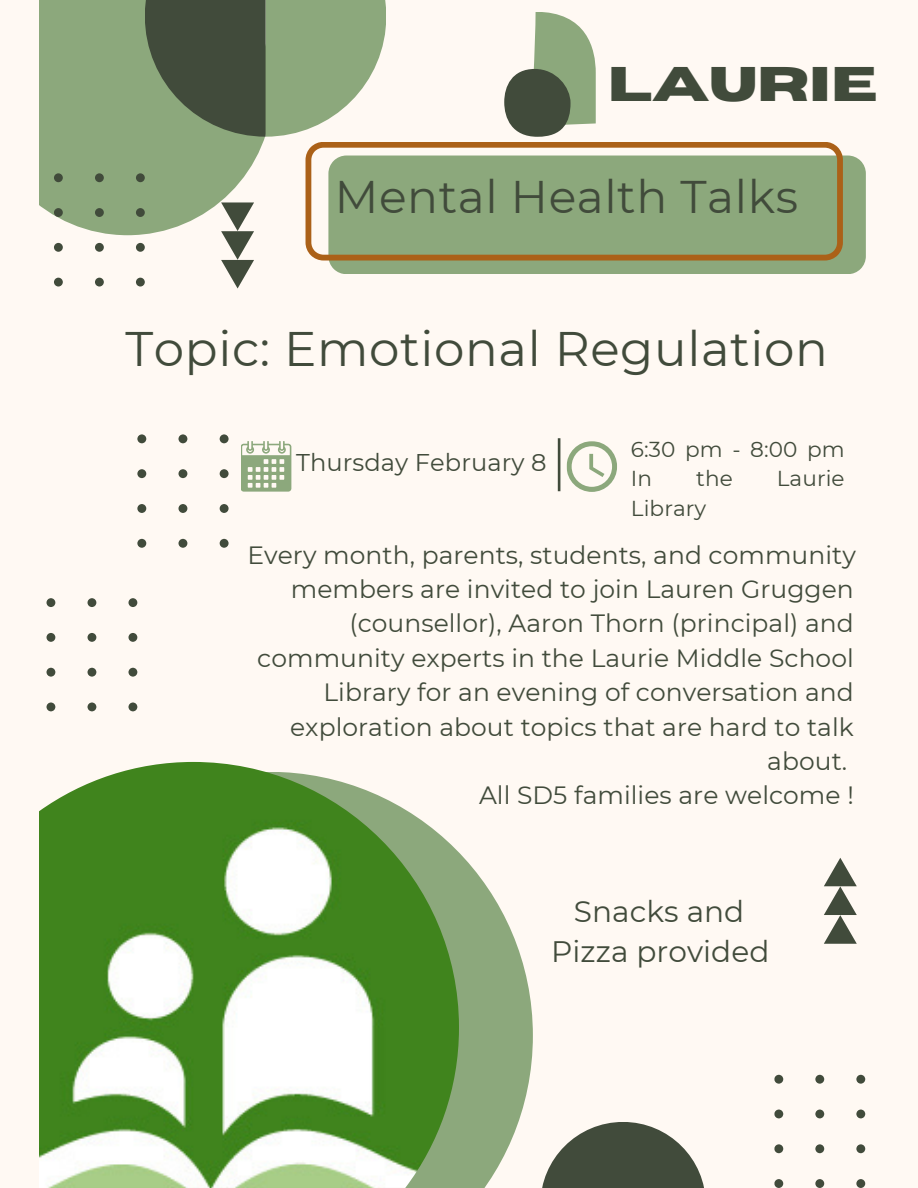
<style>
.page{position:relative;width:918px;height:1188px;background:#fff9f3}
.page>*{position:absolute;margin:0;border:0;box-sizing:border-box;transform-origin:0 0}
.t1{font:48.45px "Montserrat";letter-spacing:.015em;color:#414b3b}
.t2{font:700 48.45px "Horizon";color:#414b3b}
.t3{font:45.75px "Montserrat";letter-spacing:.015em;color:#414b3b}
.t4{font:29.55px/40.8px "Montserrat";letter-spacing:.005em;color:#414b3b;text-align:center}
.t5{font:25.05px "Montserrat";letter-spacing:.005em;color:#414b3b}
.t6{font:24.15px "Montserrat";letter-spacing:.005em;color:#414b3b}
.t7{font:21.6px/29.7px "Montserrat";letter-spacing:.005em;color:#414b3b}
</style>
<div class="page">
<svg style="left:39px;top:0;width:226px;height:235px;fill:#8ca87c"></svg>
<svg style="left:459px;top:852px;width:74px;height:336px;fill:#8ca87c"></svg>
<svg style="left:47px;top:598px;width:90px;height:113px"></svg>
<svg style="left:542px;top:1122px;width:162px;height:66px;fill:#414b3b"></svg>
<img style="left:39px;top:762px;width:420px;height:426px">
<svg style="left:54px;top:173px;width:91px;height:114px"></svg>
<svg style="left:221px;top:202px;width:33px;height:87px"></svg>
<svg style="left:137px;top:434px;width:154px;height:114px"></svg>
<svg style="left:567px;top:441px;width:50px;height:51px"></svg>
<hr style="left:558px;top:438px;width:2px;height:53px;background:#414b3b">
<svg style="left:145px;top:0;width:241px;height:137px"></svg>
<svg style="left:504px;top:12px;width:92px;height:125px"></svg>
<div style="left:328px;top:156px;width:538px;height:118px;background:#8ca87c"></div>
<svg style="left:305px;top:142px;width:542px;height:122px"></svg>
<svg style="left:774px;top:1075px;width:91px;height:113px"></svg>
<svg style="left:824px;top:858px;width:33px;height:86px"></svg>
<h1 class="t2" style="left:608px;top:61px;width:271px">LAURIE</h1>
<h2 class="t3" style="left:335px;top:169px;width:465px">Mental Health Talks</h2>
<h1 class="t1" style="left:126px;top:319px;width:704px">Topic: Emotional Regulation</h1>
<p class="t6" style="left:296px;top:447px;width:252px">Thursday February 8</p>
<p class="t7" style="left:631px;top:434px;width:215px">6:30 pm - 8:00 pm<br>In</p>
<p class="t7" style="left:696px;top:464px;width:38px">the</p>
<p class="t7" style="left:777px;top:464px;width:69px">Laurie</p>
<p class="t7" style="left:631px;top:493px;width:77px">Library</p>
<p class="t5" style="left:247px;top:539px;width:610px">Every month, parents, students, and community</p>
<p class="t5" style="left:291px;top:574px;width:565px">members are invited to join Lauren Gruggen</p>
<p class="t5" style="left:349px;top:608px;width:506px">(counsellor), Aaron Thorn (principal) and</p>
<p class="t5" style="left:257px;top:643px;width:598px">community experts in the Laurie Middle School</p>
<p class="t5" style="left:323px;top:677px;width:532px">Library for an evening of conversation and</p>
<p class="t5" style="left:290px;top:711px;width:565px">exploration about topics that are hard to talk</p>
<p class="t5" style="left:767px;top:746px;width:81px">about.</p>
<p class="t5" style="left:479px;top:780px;width:376px">All SD5 families are welcome !</p>
<p class="t4" style="left:551px;top:891px;width:220px">Snacks and<br>Pizza provided</p>
</div>
